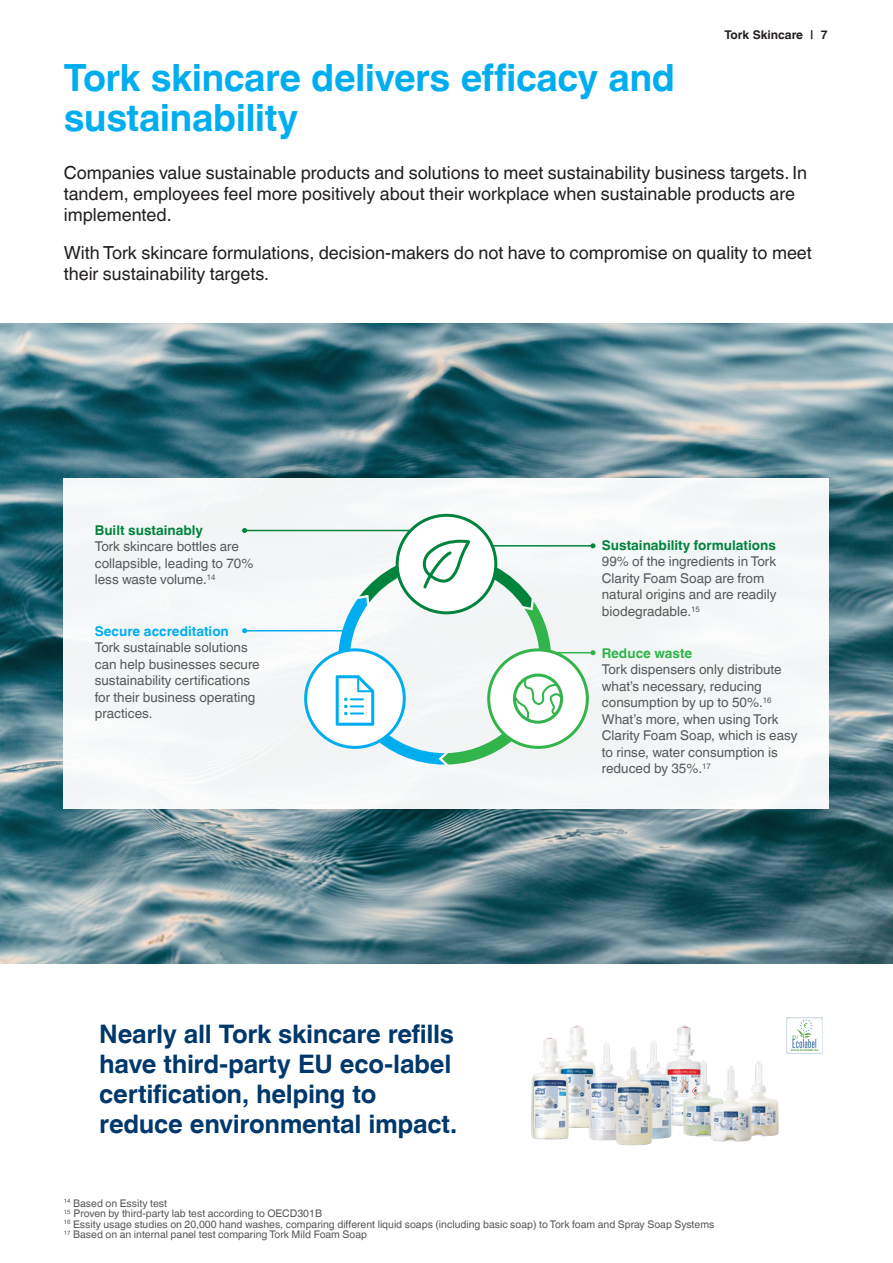
<style>
.page{position:relative;width:893px;height:1263px;background:#fff}
.page>*{position:absolute;margin:0;border:0;box-sizing:border-box;transform-origin:0 0}
.Main_heading{font:700 37.5px/40.5px "Helvetica World";letter-spacing:-.015em;color:#00aeef}
.Main_heading-2{font:700 25.5px/30px "Helvetica World";letter-spacing:-.01em;color:#00386c}
.t1{font:18px/21px "Helvetica World";color:#231f20}
.t2{font:13.5px/16.5px "Helvetica World";color:#57585a}
.t3{font:700 13.5px "Helvetica World";color:#00843d}
.t4{font:700 13.5px "Helvetica World";color:#00aeef}
.t5{font:700 13.5px "Helvetica World";color:#31b44a}
.t6{font:700 12px "Helvetica World";color:#231f20}
.t7{font:10.5px "Helvetica World";color:#57585a}
</style>
<div class="page">
<img style="left:0;top:323px;width:893px;height:640px">
<div style="left:64px;top:478px;width:765px;height:331px;background:#f4f6f7"></div>
<hr style="left:457px;top:545px;width:136px;height:2px;background:#00843d">
<svg style="left:590px;top:543px;width:5px;height:5px"></svg>
<hr style="left:518px;top:652px;width:75px;height:1px;background:#31b44a">
<hr style="left:245px;top:530px;width:224px;height:1px;background:#00843d">
<div style="left:489px;top:650px;width:98px;height:97px;background:#fff;border-radius:50%"></div>
<div style="left:306px;top:650px;width:98px;height:97px;background:#fff;border-radius:50%"></div>
<svg style="left:397px;top:515px;width:99px;height:98px;fill:#fff"></svg>
<svg style="left:336px;top:540px;width:227px;height:225px"></svg>
<svg style="left:242px;top:528px;width:5px;height:5px"></svg>
<hr style="left:245px;top:630px;width:107px;height:1px;background:#00aeef">
<svg style="left:242px;top:628px;width:5px;height:5px"></svg>
<svg style="left:590px;top:650px;width:5px;height:5px"></svg>
<img style="left:787px;top:1017px;width:36px;height:36px">
<img style="left:531px;top:1025px;width:248px;height:120px">
<p class="t6" style="left:724px;top:28px;width:105px">Tork Skincare | 7</p>
<p class="Main_heading" style="left:64px;top:58px;width:613px">Tork skincare delivers efficacy and sustainability</p>
<p class="t1" style="left:64px;top:162px;width:745px">Companies value sustainable products and solutions to meet sustainability business targets. In tandem, employees feel more positively about their workplace when sustainable products are implemented.</p>
<p class="t1" style="left:64px;top:242px;width:750px">With Tork skincare formulations, decision-makers do not have to compromise on quality to meet their sustainability targets.</p>
<p class="t3" style="left:95px;top:522px;width:110px">Built sustainably</p>
<p class="t2" style="left:95px;top:538px;width:160px">Tork skincare bottles are collapsible, leading to 70% less waste volume.<sup>14</sup></p>
<p class="t4" style="left:95px;top:623px;width:136px">Secure accreditation</p>
<p class="t2" style="left:95px;top:639px;width:166px">Tork sustainable solutions can help businesses secure sustainability certifications for their business operating practices.</p>
<p class="Main_heading-2" style="left:99px;top:1019px;width:360px">Nearly all Tork skincare refills have third-party EU eco-label certification, helping to reduce environmental impact.</p>
<p class="t3" style="left:602px;top:537px;width:175px">Sustainability formulations</p>
<p class="t2" style="left:602px;top:554px;width:176px">99% of the ingredients in Tork<br>Clarity Foam Soap are from natural origins and are readily biodegradable.<sup>15</sup></p>
<p class="t5" style="left:602px;top:645px;width:92px">Reduce waste</p>
<p class="t2" style="left:602px;top:661px;width:197px">Tork dispensers only distribute what’s necessary, reducing consumption by up to 50%.<sup>16<br></sup>What’s more, when using Tork<br>Clarity Foam Soap, which is easy to rinse, water consumption is reduced by 35%.<sup>17</sup></p>
<p class="t7" style="left:64px;top:1197px;width:105px"><sup>14</sup> Based on Essity test</p>
<p class="t7" style="left:64px;top:1207px;width:260px"><sup>15</sup> Proven by third-party lab test according to OECD301B</p>
<p class="t7" style="left:64px;top:1218px;width:652px"><sup>16</sup> Essity usage studies on 20,000 hand washes, comparing different liquid soaps (including basic soap) to Tork foam and Spray Soap Systems</p>
<p class="t7" style="left:64px;top:1228px;width:305px"><sup>17</sup> Based on an internal panel test comparing Tork Mild Foam Soap</p>
</div>
